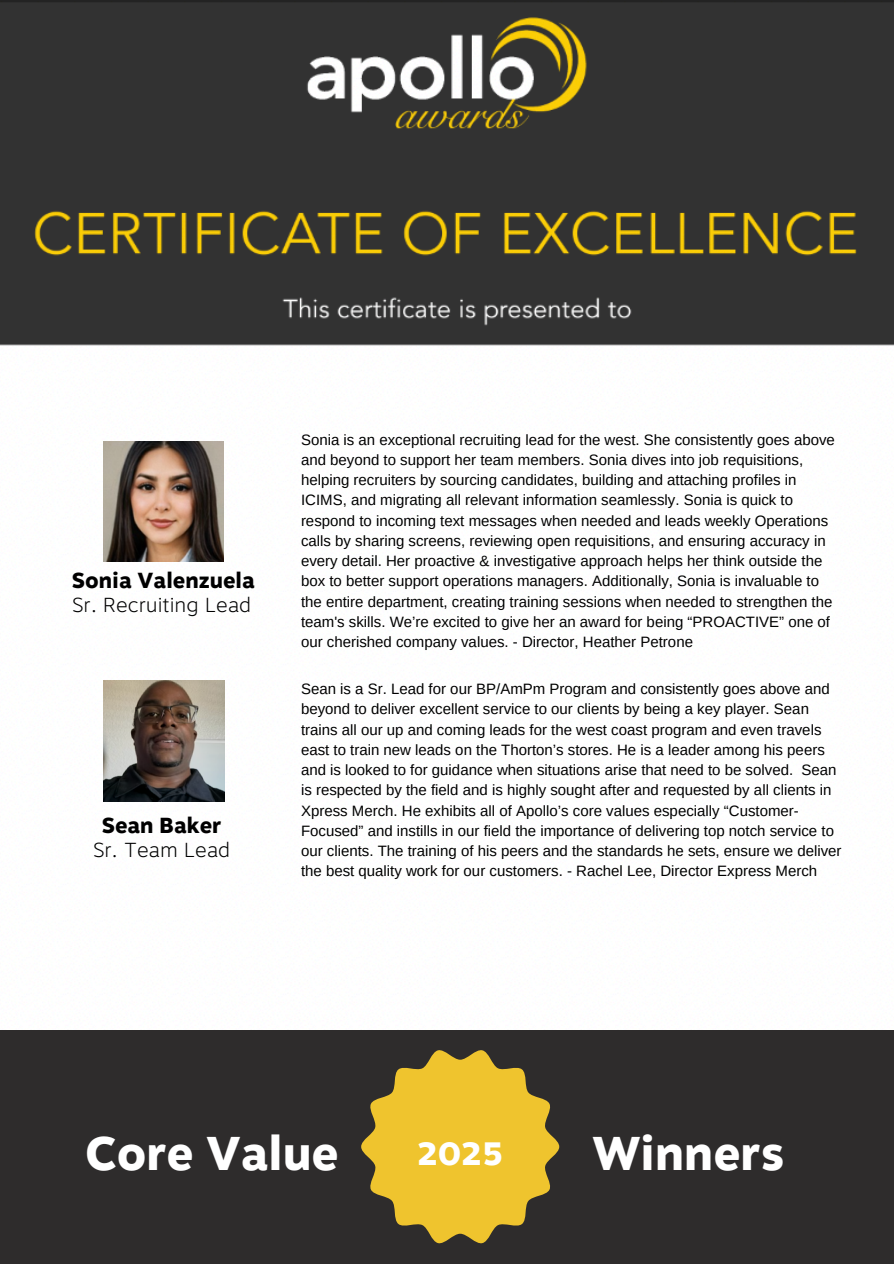
<style>
.page{position:relative;width:894px;height:1264px;background:#fff}
.page>*{position:absolute;margin:0;border:0;box-sizing:border-box;transform-origin:0 0}
.t1{font:800 47.25px "Motiva Sans";color:#fff}
.t2{font:800 32.25px "Motiva Sans";color:#fff}
.t3{font:800 21.75px "Motiva Sans";color:#000}
.t4{font:100 20.25px "Motiva Sans";color:#000}
.t5{font:15px/20.2px "Arimo";color:#000}
</style>
<div class="page">
<img style="left:0;top:0;width:893px;height:802px">
<img style="left:103px;top:441px;width:121px;height:120px">
<img style="left:103px;top:681px;width:122px;height:120px">
<div style="left:0;top:1029px;width:893px;height:234px;background:#2e2c2c"></div>
<svg style="left:361px;top:1050px;width:198px;height:194px"></svg>
<p class="t3" style="left:72px;top:567px;width:184px">Sonia Valenzuela</p>
<p class="t4" style="left:72px;top:592px;width:180px">Sr. Recruiting Lead</p>
<h3 class="t3" style="left:102px;top:812px;width:121px">Sean Baker</h3>
<p class="t4" style="left:93px;top:838px;width:139px">Sr. Team Lead</p>
<h3 class="t5" style="left:301px;top:429px;width:535px">Sonia is an exceptional recruiting lead for the west. She consistently goes above and beyond to support her team members. Sonia dives into job requisitions, helping recruiters by sourcing candidates, building and attaching profiles in ICIMS, and migrating all relevant information seamlessly. Sonia is quick to respond to incoming text messages when needed and leads weekly Operations calls by sharing screens, reviewing open requisitions, and ensuring accuracy in every detail. Her proactive &amp; investigative approach helps her think outside the box to better support operations managers. Additionally, Sonia is invaluable to the entire department, creating training sessions when needed to strengthen the team's skills. We’re excited to give her an award for being “PROACTIVE” one of our cherished company values. - Director, Heather Petrone</h3>
<h4 class="t5" style="left:301px;top:678px;width:542px">Sean is a Sr. Lead for our BP/AmPm Program and consistently goes above and beyond to deliver excellent service to our clients by being a key player. Sean trains all our up and coming leads for the west coast program and even travels east to train new leads on the Thorton’s stores. He is a leader among his peers and is looked to for guidance when situations arise that need to be solved. Sean is respected by the field and is highly sought after and requested by all clients in Xpress Merch. He exhibits all of Apollo’s core values especially “Customer-Focused” and instills in our field the importance of delivering top notch service to our clients. The training of his peers and the standards he sets, ensure we deliver the best quality work for our customers. - Rachel Lee, Director Express Merch</h4>
<p class="t1" style="left:85px;top:1125px;width:255px">Core Value</p>
<h4 class="t2" style="left:417px;top:1134px;width:87px">2025</h4>
<p class="t1" style="left:592px;top:1125px;width:193px">Winners</p>
</div>
